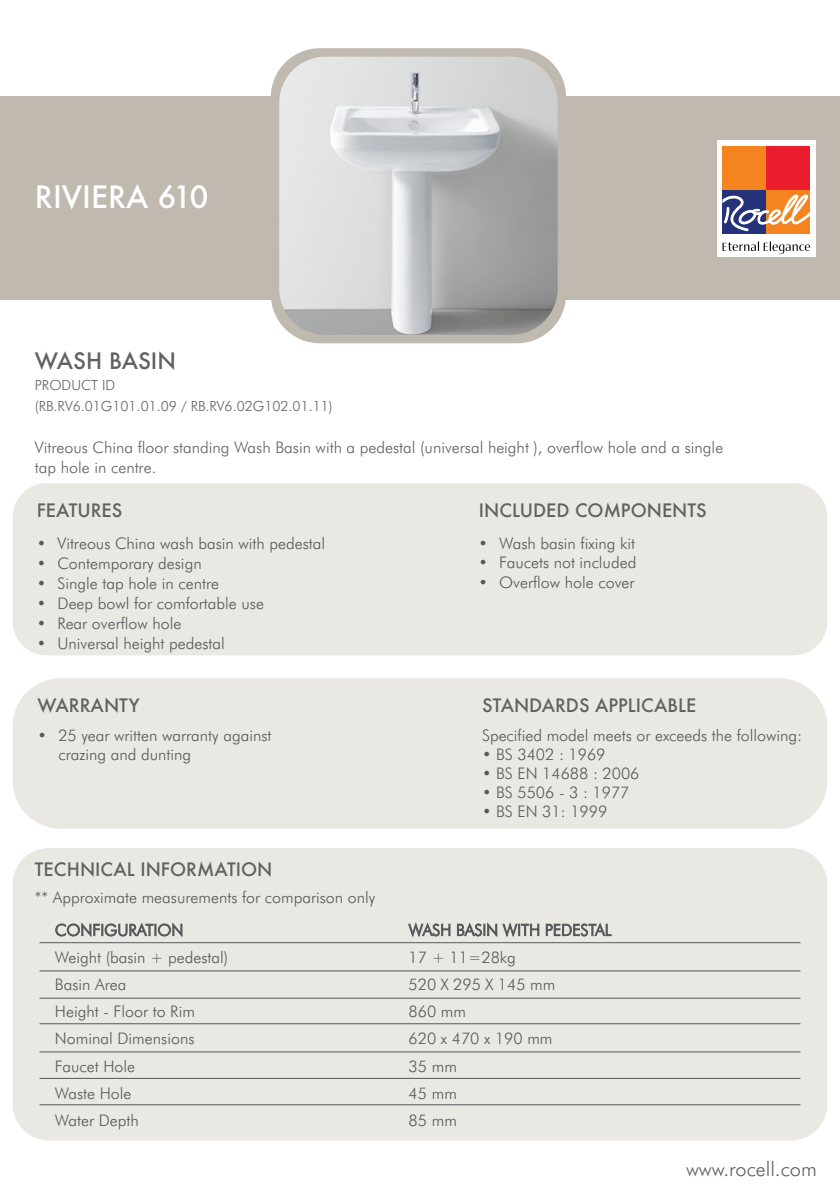
<style>
.page{position:relative;width:840px;height:1191px;background:#fff}
.page>*{position:absolute;margin:0;border:0;box-sizing:border-box;transform-origin:0 0}
.t1{font:500 30px "Futura";color:#fff}
.t2{font:500 22px "Futura";color:#606160}
.t3{font:300 20px "Futura BT";color:#606160}
.t4{font:500 18px "Futura";color:#606160}
.t5{font:300 16px/19.2px "Futura BT";color:#57585a}
.t6{font:300 16px/20.8px "Futura BT";color:#606160}
.t7{font:300 14px/20.8px "Futura BT";color:#606160}
</style>
<div class="page">
<div style="left:13px;top:848px;width:813px;height:292px;background:#e9e8e3;border-radius:36px"></div>
<div style="left:13px;top:483px;width:813px;height:172px;background:#e9e8e3;border-radius:34px"></div>
<div style="left:13px;top:678px;width:813px;height:150px;background:#e9e8e3;border-radius:48px"></div>
<div style="left:0;top:96px;width:839px;height:204px;background:#bfb9af"></div>
<div style="left:271px;top:48px;width:294px;height:295px;background:#bfb9af;border-radius:49px"></div>
<img style="left:279px;top:57px;width:278px;height:278px">
<svg style="left:55px;top:922px;width:127px;height:15px"></svg>
<svg style="left:408px;top:922px;width:42px;height:15px"></svg>
<svg style="left:457px;top:922px;width:82px;height:15px"></svg>
<svg style="left:545px;top:922px;width:66px;height:14px"></svg>
<hr style="left:39px;top:942px;width:761px;height:1px;background:#57585a">
<hr style="left:39px;top:970px;width:761px;height:1px;background:#57585a">
<hr style="left:39px;top:997px;width:761px;height:1px;background:#57585a">
<hr style="left:39px;top:1023px;width:761px;height:1px;background:#57585a">
<hr style="left:39px;top:1051px;width:761px;height:1px;background:#57585a">
<hr style="left:39px;top:1078px;width:761px;height:1px;background:#57585a">
<hr style="left:39px;top:1104px;width:761px;height:1px;background:#57585a">
<div style="left:717px;top:140px;width:98px;height:117px;background:#fff"></div>
<div style="left:765px;top:190px;width:44px;height:44px;background:#f58320"></div>
<div style="left:722px;top:146px;width:43px;height:44px;background:#f58320"></div>
<div style="left:765px;top:146px;width:44px;height:44px;background:#eb1c2c"></div>
<div style="left:722px;top:190px;width:43px;height:44px;background:#243279"></div>
<svg style="left:722px;top:194px;width:87px;height:37px"></svg>
<svg style="left:722px;top:241px;width:87px;height:13px"></svg>
<h1 class="t1" style="left:35px;top:176px;width:175px">RIVIERA 610</h1>
<h2 class="t2" style="left:35px;top:346px;width:142px">WASH BASIN</h2>
<p class="t7" style="left:35px;top:374px;width:299px">PRODUCT ID<br>(RB.RV6.01G101.01.09 / RB.RV6.02G102.01.11)</p>
<p class="t6" style="left:35px;top:436px;width:689px">Vitreous China floor standing Wash Basin with a pedestal (universal height ), overflow hole and a single tap hole in centre.</p>
<p class="t4" style="left:37px;top:498px;width:87px">FEATURES</p>
<p class="t4" style="left:478px;top:498px;width:229px">INCLUDED COMPONENTS</p>
<p class="t5" style="left:37px;top:534px;width:290px">• Vitreous China wash basin with pedestal</p>
<p class="t5" style="left:37px;top:554px;width:166px">• Contemporary design</p>
<p class="t5" style="left:37px;top:574px;width:184px">• Single tap hole in centre</p>
<p class="t5" style="left:37px;top:594px;width:228px">• Deep bowl for comfortable use</p>
<p class="t5" style="left:37px;top:614px;width:146px">• Rear overflow hole</p>
<p class="t5" style="left:37px;top:634px;width:189px">• Universal height pedestal</p>
<p class="t4" style="left:38px;top:693px;width:103px">WARRANTY</p>
<p class="t5" style="left:58px;top:725px;width:214px;text-indent:-21px">• 25 year written warranty against crazing and dunting</p>
<p class="t4" style="left:35px;top:857px;width:239px">TECHNICAL INFORMATION</p>
<p class="t5" style="left:35px;top:888px;width:341px">** Approximate measurements for comparison only</p>
<p class="t5" style="left:478px;top:534px;width:158px">• Wash basin fixing kit</p>
<p class="t5" style="left:478px;top:553px;width:159px">• Faucets not included</p>
<p class="t5" style="left:478px;top:572px;width:157px">• Overflow hole cover</p>
<p class="t4" style="left:481px;top:693px;width:216px">STANDARDS APPLICABLE</p>
<p class="t5" style="left:481px;top:725px;width:321px">Specified model meets or exceeds the following:</p>
<p class="t5" style="left:481px;top:744px;width:125px">• BS 3402 : 1969</p>
<p class="t5" style="left:481px;top:763px;width:159px">• BS EN 14688 : 2006</p>
<p class="t5" style="left:481px;top:783px;width:149px">• BS 5506 - 3 : 1977</p>
<p class="t5" style="left:481px;top:802px;width:127px">• BS EN 31: 1999</p>
<p class="t5" style="left:55px;top:947px;width:175px">Weight (basin + pedestal)</p>
<p class="t5" style="left:408px;top:947px;width:109px">17 + 11=28kg</p>
<p class="t5" style="left:55px;top:974px;width:73px">Basin Area</p>
<p class="t5" style="left:408px;top:974px;width:148px">520 X 295 X 145 mm</p>
<p class="t5" style="left:55px;top:1001px;width:141px">Height - Floor to Rim</p>
<p class="t5" style="left:408px;top:1001px;width:59px">860 mm</p>
<p class="t5" style="left:55px;top:1029px;width:141px">Nominal Dimensions</p>
<p class="t5" style="left:408px;top:1029px;width:145px">620 x 470 x 190 mm</p>
<p class="t5" style="left:55px;top:1056px;width:82px">Faucet Hole</p>
<p class="t5" style="left:408px;top:1056px;width:50px">35 mm</p>
<p class="t5" style="left:55px;top:1083px;width:78px">Waste Hole</p>
<p class="t5" style="left:408px;top:1083px;width:50px">45 mm</p>
<p class="t5" style="left:55px;top:1110px;width:85px">Water Depth</p>
<p class="t5" style="left:408px;top:1110px;width:50px">85 mm</p>
<p class="t3" style="left:685px;top:1157px;width:132px">www.rocell.com</p>
</div>
